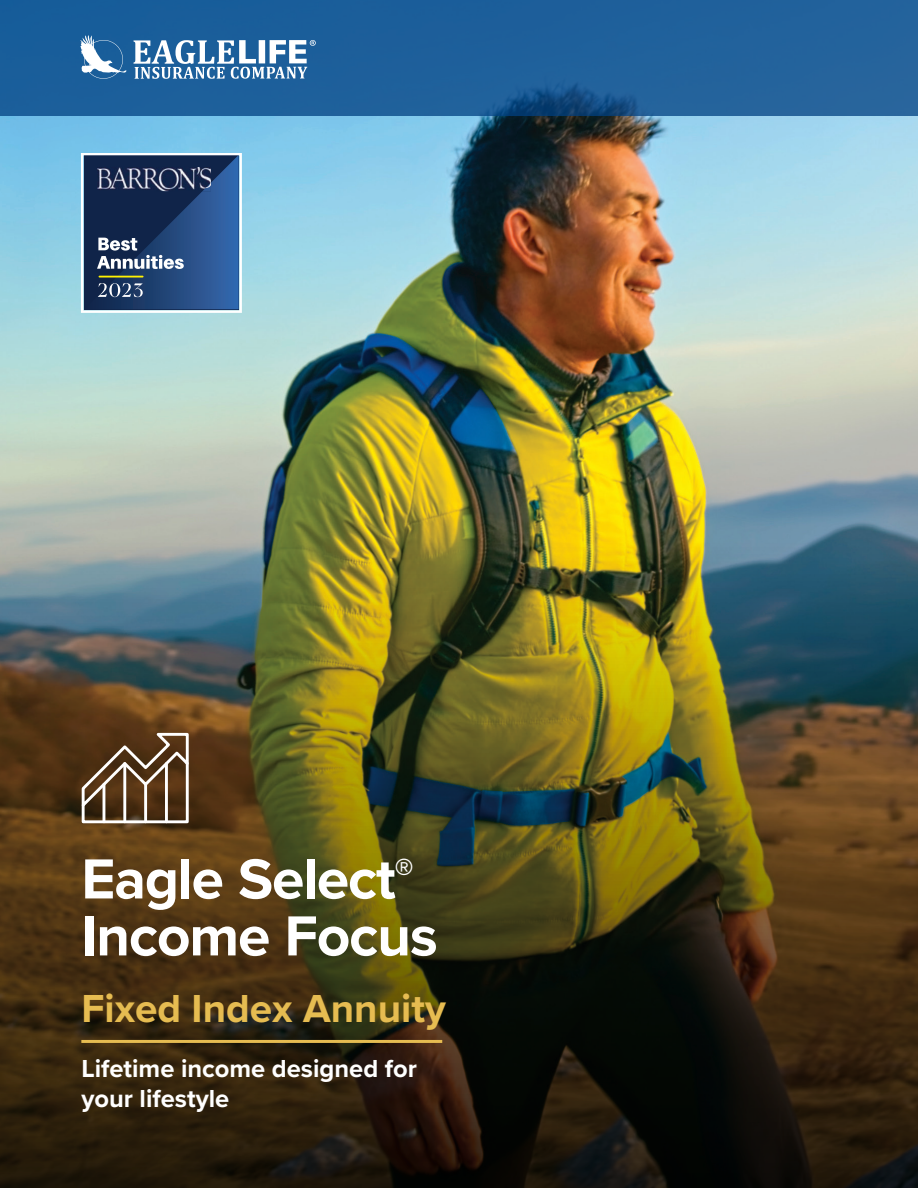
<style>
.page{position:relative;width:918px;height:1188px;background:#fff}
.page>*{position:absolute;margin:0;border:0;box-sizing:border-box;transform-origin:0 0}
.t1{font:700 58.5px/57px "Proxima Nova";letter-spacing:-.02em;color:#fff}
.t2{font:700 40.5px "Proxima Nova";color:#e6bc51}
.t3{font:700 25.5px/30px "Proxima Nova";color:#fff}
</style>
<div class="page">
<img style="left:0;top:116px;width:918px;height:394px">
<img style="left:0;top:510px;width:918px;height:678px">
<svg style="left:82px;top:733px;width:107px;height:90px;background:#6a5139"></svg>
<hr style="left:103px;top:784px;width:2px;height:38px;background:#fff">
<hr style="left:123px;top:764px;width:3px;height:58px;background:#fff">
<hr style="left:144px;top:784px;width:3px;height:38px;background:#fff">
<hr style="left:165px;top:764px;width:3px;height:58px;background:#fff">
<hr style="left:81px;top:1040px;width:361px;height:3px;background:#e6bc51">
<div style="left:0;top:0;width:918px;height:116px;background:#1e609b"></div>
<svg style="left:80px;top:35px;width:46px;height:44px"></svg>
<svg style="left:134px;top:40px;width:182px;height:39px"></svg>
<svg style="left:84px;top:156px;width:155px;height:153px;background:#2c4772"></svg>
<div style="left:81px;top:153px;width:161px;height:160px;border:2px solid #fff"></div>
<h1 class="t1" style="left:81px;top:849px;width:358px">Eagle Select<sup>®<br></sup>Income Focus</h1>
<h2 class="t2" style="left:81px;top:979px;width:366px">Fixed Index Annuity</h2>
<p class="t3" style="left:81px;top:1053px;width:337px">Lifetime income designed for your lifestyle</p>
</div>
